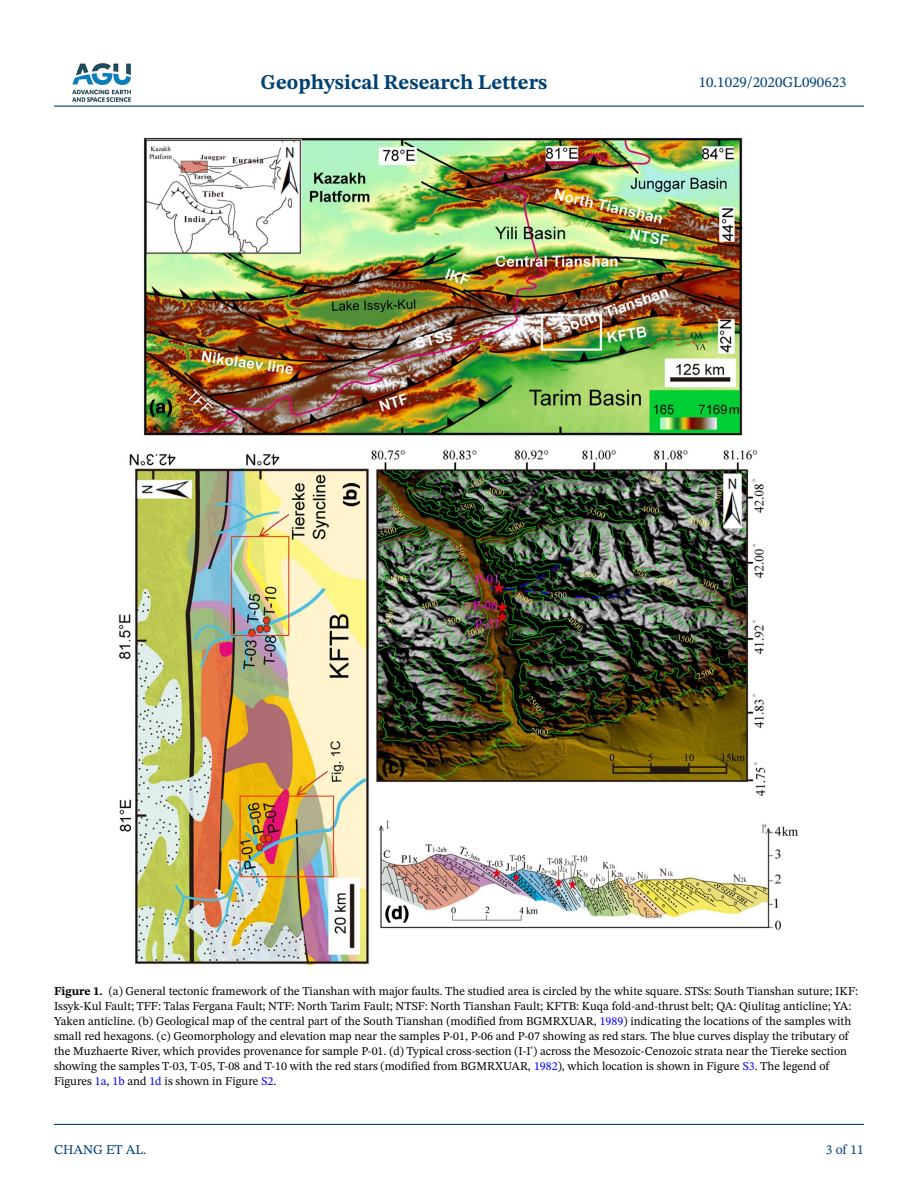
<style>
.page{position:relative;width:918px;height:1188px;background:#fff}
.page>*{position:absolute;margin:0;border:0;box-sizing:border-box;transform-origin:0 0}
.t1{font:700 21px "STIX Two Text";color:#004174}
.t2{font:15px "STIX Two Text";color:#004174}
.t3{font:13.5px "STIX Two Text";color:#004174}
.t4{font:12px/15px "STIX Two Text";color:#000}
.s1{font-weight:700}
.s2{color:#00f}
</style>
<div class="page">
<hr style="left:54px;top:106px;width:810px;height:1px;background:#004174">
<hr style="left:54px;top:1124px;width:810px;height:1px;background:#004174">
<img style="left:72px;top:63px;width:59px;height:39px">
<img style="left:118px;top:137px;width:680px;height:829px">
<h1 class="t1" style="left:261px;top:67px;width:288px">Geophysical Research Letters</h1>
<p class="t2" style="left:699px;top:72px;width:149px">10.1029/2020GL090623</p>
<p class="t4" style="left:54px;top:983px;width:806px"><span class="s1">Figure 1.</span> (a) General tectonic framework of the Tianshan with major faults. The studied area is circled by the white square. STSs: South Tianshan suture; IKF:<br>Issyk-Kul Fault; TFF: Talas Fergana Fault; NTF: North Tarim Fault; NTSF: North Tianshan Fault; KFTB: Kuqa fold-and-thrust belt; QA: Qiulitag anticline; YA:<br>Yaken anticline. (b) Geological map of the central part of the South Tianshan (modified from BGMRXUAR, <span class="s2">1989</span>) indicating the locations of the samples with small red hexagons. (c) Geomorphology and elevation map near the samples P-01, P-06 and P-07 showing as red stars. The blue curves display the tributary of the Muzhaerte River, which provides provenance for sample P-01. (d) Typical cross-section (I-I') across the Mesozoic-Cenozoic strata near the Tiereke section showing the samples T-03, T-05, T-08 and T-10 with the red stars (modified from BGMRXUAR, <span class="s2">1982</span>), which location is shown in Figure <span class="s2">S3</span>. The legend of Figures <span class="s2">1a</span>, <span class="s2">1b</span> and <span class="s2">1d</span> is shown in Figure <span class="s2">S2</span>.</p>
<p class="t3" style="left:54px;top:1140px;width:94px">CHANG ET AL.</p>
<p class="t3" style="left:826px;top:1140px;width:40px">3 of 11</p>
</div>
